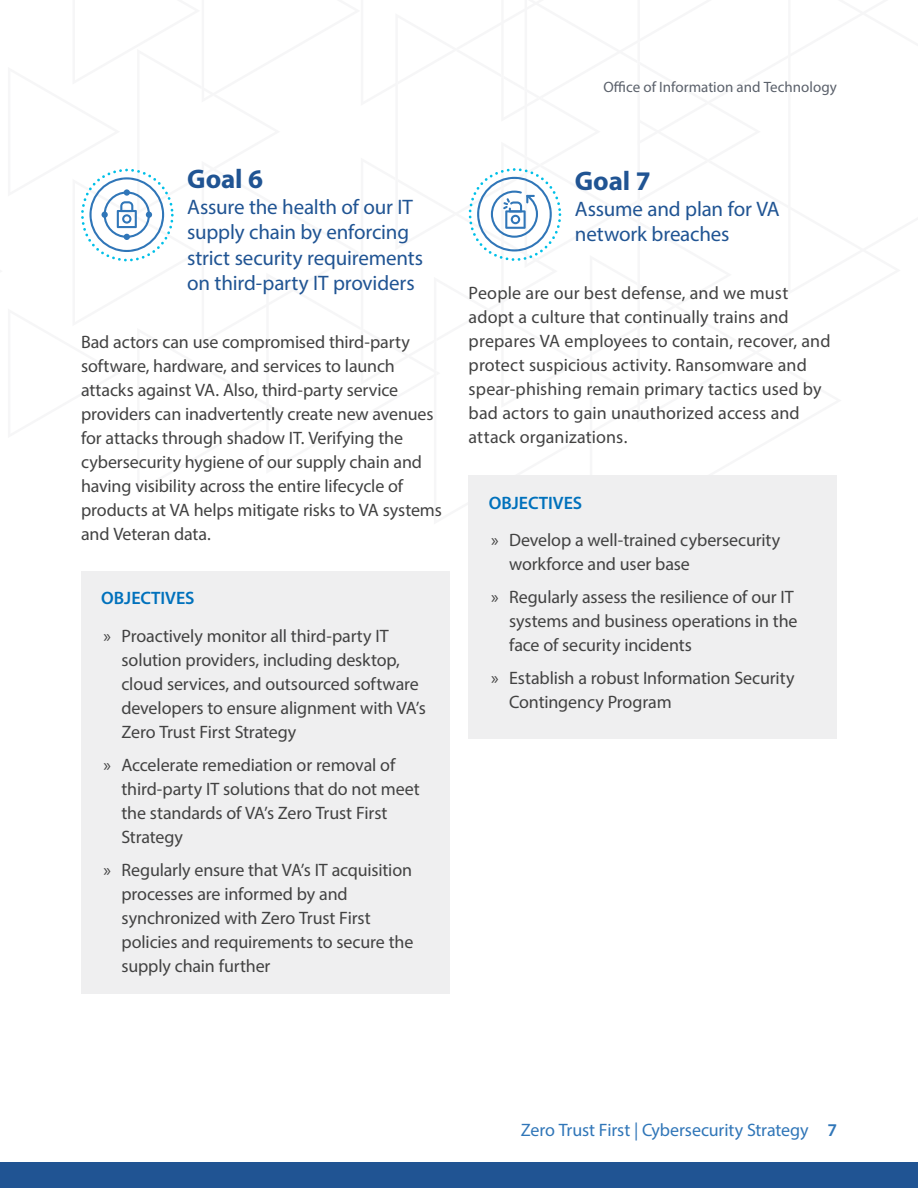
<style>
.page{position:relative;width:918px;height:1188px;background:#fff}
.page>*{position:absolute;margin:0;border:0;box-sizing:border-box;transform-origin:0 0}
.t1{font:700 27px "Myriad Pro";letter-spacing:-.005em;color:#205493}
.t2{font:21px/25.5px "Myriad Pro";letter-spacing:-.01em;color:#205493}
.t3{font:18px/24px "Myriad Pro";letter-spacing:-.005em;color:#424242}
.t4{font:18px "Myriad Pro";letter-spacing:-.005em;color:#3076b8}
.t5{font:600 18px "Myriad Pro";color:#0071bc}
.t6{font:15px "Myriad Pro";color:#5b616b}
.s1{font-weight:600}
</style>
<div class="page">
<div style="left:0;top:1163px;width:918px;height:25px;background:#205493"></div>
<div style="left:81px;top:571px;width:368px;height:423px;background:#efeff0"></div>
<svg style="left:81px;top:168px;width:481px;height:94px"></svg>
<div style="left:469px;top:475px;width:368px;height:264px;background:#efeff0"></div>
<p class="t6" style="left:603px;top:78px;width:235px">Office of Information and Technology</p>
<h1 class="t1" style="left:187px;top:162px;width:78px">Goal 6</h1>
<p class="t2" style="left:187px;top:194px;width:237px">Assure the health of our IT supply chain by enforcing strict security requirements on third-party IT providers</p>
<p class="t3" style="left:81px;top:330px;width:362px">Bad actors can use compromised third-party software, hardware, and services to launch attacks against VA. Also, third-party service providers can inadvertently create new avenues for attacks through shadow IT. Verifying the cybersecurity hygiene of our supply chain and having visibility across the entire lifecycle of products at VA helps mitigate risks to VA systems and Veteran data.</p>
<p class="t5" style="left:101px;top:587px;width:95px">OBJECTIVES</p>
<p class="t3" style="left:122px;top:624px;width:306px;text-indent:-18px">» Proactively monitor all third-party IT solution providers, including desktop, cloud services, and outsourced software developers to ensure alignment with VA’s Zero Trust First Strategy</p>
<p class="t3" style="left:122px;top:753px;width:300px;text-indent:-18px">» Accelerate remediation or removal of third-party IT solutions that do not meet the standards of VA’s Zero Trust First<br>Strategy</p>
<p class="t3" style="left:122px;top:857px;width:293px;text-indent:-18px">» Regularly ensure that VA’s IT acquisition processes are informed by and synchronized with Zero Trust First policies and requirements to secure the supply chain further</p>
<h1 class="t1" style="left:575px;top:164px;width:78px">Goal 7</h1>
<p class="t2" style="left:575px;top:196px;width:206px">Assume and plan for VA network breaches</p>
<p class="t3" style="left:469px;top:281px;width:363px">People are our best defense, and we must adopt a culture that continually trains and prepares VA employees to contain, recover, and protect suspicious activity. Ransomware and spear-phishing remain primary tactics used by bad actors to gain unauthorized access and attack organizations.</p>
<p class="t5" style="left:489px;top:491px;width:95px">OBJECTIVES</p>
<p class="t3" style="left:509px;top:528px;width:273px;text-indent:-18px">» Develop a well-trained cybersecurity workforce and user base</p>
<p class="t3" style="left:509px;top:585px;width:290px;text-indent:-18px">» Regularly assess the resilience of our IT systems and business operations in the face of security incidents</p>
<p class="t3" style="left:509px;top:666px;width:287px;text-indent:-18px">» Establish a robust Information Security<br>Contingency Program</p>
<p class="t4" style="left:521px;top:1119px;width:318px">Zero Trust First | Cybersecurity Strategy <span class="s1">7</span></p>
</div>
